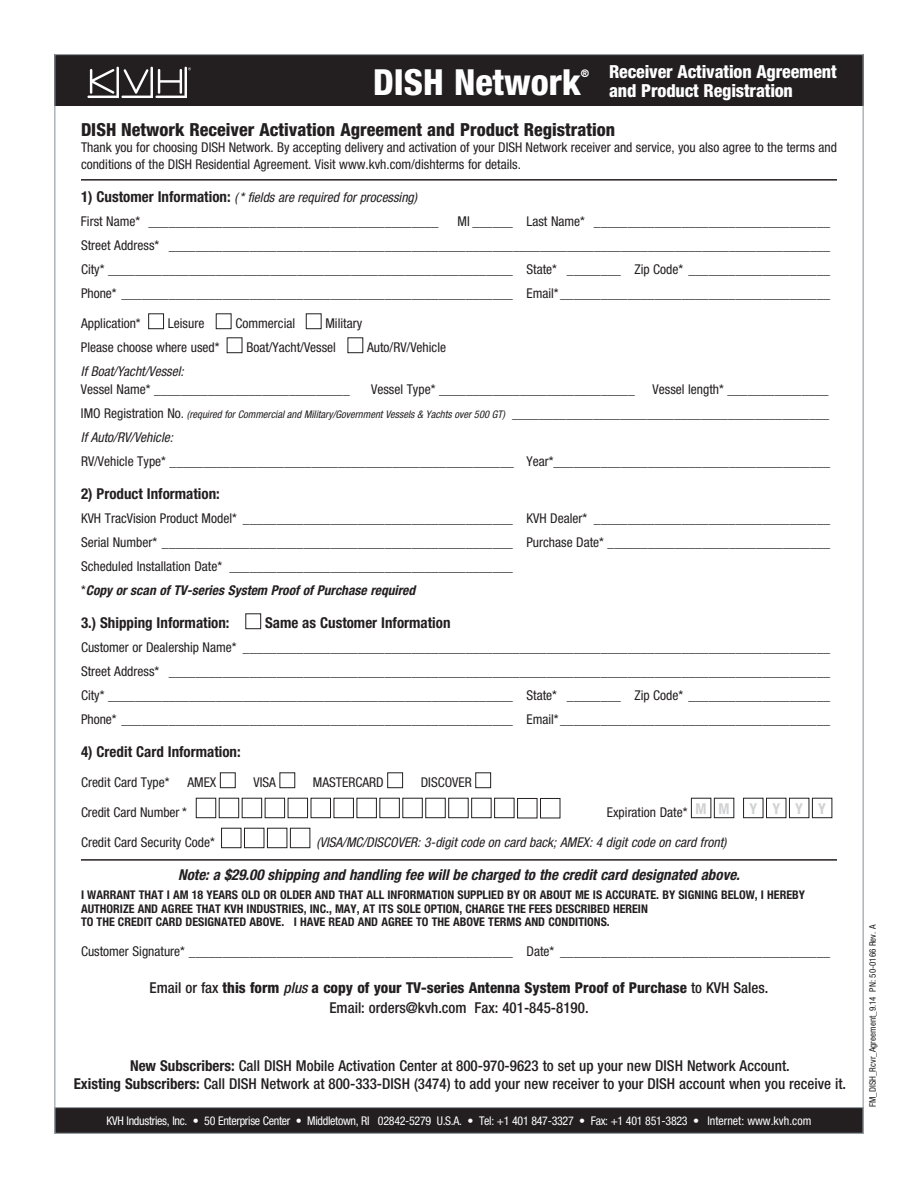
<style>
.page{position:relative;width:918px;height:1188px;background:#fff}
.page>*{position:absolute;margin:0;border:0;box-sizing:border-box;transform-origin:0 0}
.t1{font:800 condensed 18px "Helvetica Neue LT";color:#231f20}
.t2{font:800 condensed 18px/19.5px "Helvetica Neue LT";letter-spacing:-.01em;color:#fff}
.t3{font:500 condensed 15px/18px "Helvetica Neue LT";color:#231f20;text-align:center}
.t4{font:700 condensed 15px "Helvetica Neue LT";color:#231f20}
.t5{font:italic 700 condensed 15px "Helvetica Neue LT";color:#231f20}
.t6{font:700 condensed 15px "Helvetica Neue LT";color:#d1d2d4}
.t7{font:condensed 13.5px/24px "Helvetica Neue LT";color:#231f20}
.t8{font:italic condensed 13.5px "Helvetica Neue LT";color:#231f20}
.t9{font:700 condensed 12px/13.5px "Helvetica Neue LT";color:#231f20}
.t10{font:condensed 12px "Helvetica Neue LT";letter-spacing:-.025em;color:#fff}
.t11{font:italic condensed 10.5px "Helvetica Neue LT";color:#231f20}
.t12{font:800 condensed 10.5px "Helvetica Neue LT";color:#fff}
.t13{font:condensed 9px "Helvetica Neue LT";color:#231f20}
.s1{font-size:36px}
.s2{font-weight:700;font-size:15px}
.s3{font-style:italic}
.s4{font-style:normal;font-size:13.5px}
.s5{font-weight:700;font-style:italic}
.s6{font-weight:800}
.s7{font-weight:700}
</style>
<div class="page">
<hr style="left:81px;top:179px;width:756px;height:2px;background:#231f20">
<div style="left:148px;top:313px;width:16px;height:16px;border:1px solid #231f20"></div>
<div style="left:306px;top:313px;width:16px;height:16px;border:1px solid #231f20"></div>
<div style="left:227px;top:337px;width:15px;height:16px;border:1px solid #231f20"></div>
<div style="left:245px;top:613px;width:16px;height:16px;border:1px solid #231f20"></div>
<div style="left:220px;top:772px;width:16px;height:16px;border:1px solid #231f20"></div>
<div style="left:387px;top:772px;width:16px;height:16px;border:1px solid #231f20"></div>
<div style="left:475px;top:772px;width:16px;height:16px;border:1px solid #231f20"></div>
<div style="left:196px;top:798px;width:20px;height:20px;border:1px solid #231f20"></div>
<div style="left:219px;top:798px;width:20px;height:20px;border:1px solid #231f20"></div>
<div style="left:242px;top:798px;width:20px;height:20px;border:1px solid #231f20"></div>
<div style="left:265px;top:798px;width:20px;height:20px;border:1px solid #231f20"></div>
<div style="left:288px;top:798px;width:20px;height:20px;border:1px solid #231f20"></div>
<div style="left:311px;top:798px;width:20px;height:20px;border:1px solid #231f20"></div>
<div style="left:334px;top:798px;width:20px;height:20px;border:1px solid #231f20"></div>
<div style="left:357px;top:798px;width:20px;height:20px;border:1px solid #231f20"></div>
<div style="left:379px;top:798px;width:21px;height:20px;border:1px solid #231f20"></div>
<div style="left:402px;top:798px;width:21px;height:20px;border:1px solid #231f20"></div>
<div style="left:425px;top:798px;width:21px;height:20px;border:1px solid #231f20"></div>
<div style="left:448px;top:798px;width:21px;height:20px;border:1px solid #231f20"></div>
<div style="left:471px;top:798px;width:21px;height:20px;border:1px solid #231f20"></div>
<div style="left:494px;top:798px;width:20px;height:20px;border:1px solid #231f20"></div>
<div style="left:517px;top:798px;width:20px;height:20px;border:1px solid #231f20"></div>
<div style="left:540px;top:798px;width:20px;height:20px;border:1px solid #231f20"></div>
<div style="left:691px;top:798px;width:20px;height:20px;border:1px solid #231f20"></div>
<div style="left:714px;top:798px;width:20px;height:20px;border:1px solid #231f20"></div>
<div style="left:743px;top:798px;width:20px;height:20px;border:1px solid #231f20"></div>
<div style="left:766px;top:798px;width:20px;height:20px;border:1px solid #231f20"></div>
<div style="left:789px;top:798px;width:20px;height:20px;border:1px solid #231f20"></div>
<div style="left:812px;top:798px;width:20px;height:20px;border:1px solid #231f20"></div>
<div style="left:221px;top:828px;width:20px;height:20px;border:1px solid #231f20"></div>
<div style="left:244px;top:828px;width:20px;height:20px;border:1px solid #231f20"></div>
<div style="left:267px;top:828px;width:20px;height:20px;border:1px solid #231f20"></div>
<div style="left:290px;top:828px;width:20px;height:20px;border:1px solid #231f20"></div>
<hr style="left:81px;top:859px;width:756px;height:2px;background:#231f20">
<div style="left:55px;top:1108px;width:808px;height:25px;background:#231f20"></div>
<div style="left:54px;top:1107px;width:810px;height:27px;border:1px solid #959ca1"></div>
<div style="left:54px;top:55px;width:810px;height:51px;background:#231f20"></div>
<svg style="left:87px;top:67px;width:104px;height:31px"></svg>
<h1 class="t2" style="left:373px;top:61px;width:465px;text-indent:236px">Receiver Activation Agreement<br><span class="s1">DISH Network</span> and Product Registration</h1>
<p class="t12" style="left:581px;top:67px;width:10px">®</p>
<h1 class="t1" style="left:81px;top:119px;width:536px">DISH Network Receiver Activation Agreement and Product Registration</h1>
<p class="t7" style="left:81px;top:139px;width:758px;line-height:16.2px">Thank you for choosing DISH Network. By accepting delivery and activation of your DISH Network receiver and service, you also agree to the terms and conditions of the DISH Residential Agreement. Visit www.kvh.com/dishterms for details.</p>
<p class="t7" style="left:81px;top:185px;width:359px"><span class="s2">1) Customer Information:</span> <span class="s3">(* fields are required for processing)<br></span>First Name* ___________________________________________</p>
<p class="t7" style="left:81px;top:209px;width:751px;text-align:justify;text-indent:376px">MI ______ Last Name* ___________________________________ Street Address* __________________________________________________________________________________________________ City* ____________________________________________________________ State* ________ Zip Code* _____________________ Phone* __________________________________________________________ Email*________________________________________</p>
<p class="t7" style="left:81px;top:311px;width:61px">Application*</p>
<p class="t7" style="left:168px;top:311px;width:38px">Leisure</p>
<p class="t7" style="left:235px;top:311px;width:61px">Commercial</p>
<p class="t7" style="left:325px;top:311px;width:38px">Military</p>
<p class="t7" style="left:81px;top:335px;width:140px">Please choose where used*</p>
<p class="t7" style="left:246px;top:335px;width:91px">Boat/Yacht/Vessel</p>
<p class="t7" style="left:367px;top:335px;width:80px">Auto/RV/Vehicle</p>
<p class="t8" style="left:81px;top:363px;width:104px">If Boat/Yacht/Vessel:</p>
<p class="t7" style="left:81px;top:377px;width:270px">Vessel Name* _____________________________</p>
<p class="t7" style="left:371px;top:377px;width:265px">Vessel Type* _____________________________</p>
<p class="t7" style="left:653px;top:377px;width:178px">Vessel length* _______________</p>
<p class="t11" style="left:81px;top:408px;width:750px"><span class="s4">IMO Registration No.</span> (required for Commercial and Military/Government Vessels &amp; Yachts over 500 GT) <span class="s4">_______________________________________________</span></p>
<p class="t8" style="left:81px;top:429px;width:94px">If Auto/RV/Vehicle:</p>
<p class="t7" style="left:81px;top:449px;width:751px">RV/Vehicle Type* ___________________________________________________ Year*_________________________________________</p>
<p class="t4" style="left:81px;top:484px;width:140px">2) Product Information:</p>
<p class="t7" style="left:81px;top:506px;width:751px">KVH TracVision Product Model* ________________________________________ KVH Dealer* ___________________________________ Serial Number* ____________________________________________________ Purchase Date* _________________________________ Scheduled Installation Date* __________________________________________<br>*<span class="s5">Copy or scan of TV-series System Proof of Purchase required</span></p>
<p class="t4" style="left:81px;top:613px;width:150px">3.) Shipping Information:</p>
<p class="t4" style="left:265px;top:613px;width:187px">Same as Customer Information</p>
<p class="t7" style="left:81px;top:635px;width:751px;text-align:justify">Customer or Dealership Name* _______________________________________________________________________________________ Street Address* __________________________________________________________________________________________________ City* ____________________________________________________________ State* ________ Zip Code* _____________________ Phone* __________________________________________________________ Email*________________________________________</p>
<p class="t4" style="left:81px;top:742px;width:161px">4) Credit Card Information:</p>
<p class="t7" style="left:81px;top:770px;width:90px">Credit Card Type*</p>
<p class="t7" style="left:187px;top:770px;width:30px">AMEX</p>
<p class="t7" style="left:253px;top:770px;width:24px">VISA</p>
<p class="t7" style="left:313px;top:770px;width:72px">MASTERCARD</p>
<p class="t7" style="left:421px;top:770px;width:53px">DISCOVER</p>
<p class="t7" style="left:81px;top:800px;width:107px">Credit Card Number *</p>
<p class="t7" style="left:607px;top:800px;width:124px">Expiration Date* <sup>M</sup> <sup>M</sup></p>
<p class="t6" style="left:749px;top:799px;width:78px">YYYY</p>
<p class="t7" style="left:81px;top:830px;width:135px">Credit Card Security Code*</p>
<p class="t8" style="left:317px;top:834px;width:411px">(VISA/MC/DISCOVER: 3-digit code on card back; AMEX: 4 digit code on card front)</p>
<p class="t5" style="left:178px;top:865px;width:563px">Note: a $29.00 shipping and handling fee will be charged to the credit card designated above.</p>
<p class="t9" style="left:81px;top:888px;width:726px">I WARRANT THAT I AM 18 YEARS OLD OR OLDER AND THAT ALL INFORMATION SUPPLIED BY OR ABOUT ME IS ACCURATE. BY SIGNING BELOW, I HEREBY<br>AUTHORIZE AND AGREE THAT KVH INDUSTRIES, INC., MAY, AT ITS SOLE OPTION, CHARGE THE FEES DESCRIBED HEREIN<br>TO THE CREDIT CARD DESIGNATED ABOVE. I HAVE READ AND AGREE TO THE ABOVE TERMS AND CONDITIONS.</p>
<p class="t7" style="left:81px;top:939px;width:751px">Customer Signature* ________________________________________________ Date* ________________________________________</p>
<p class="t3" style="left:150px;top:978px;width:620px;line-height:19.5px">Email or fax <span class="s6">this form</span> <span class="s3">plus</span> <span class="s6">a copy of your TV-series Antenna System Proof of Purchase</span> to KVH Sales.<br>Email: orders@kvh.com Fax: 401-845-8190.</p>
<p class="t3" style="left:74px;top:1056px;width:774px"><span class="s7">New Subscribers:</span> Call DISH Mobile Activation Center at 800-970-9623 to set up your new DISH Network Account.<br><span class="s7">Existing Subscribers:</span> Call DISH Network at 800-333-DISH (3474) to add your new receiver to your DISH account when you receive it.</p>
<p class="t10" style="left:107px;top:1114px;width:706px">KVH Industries, Inc. • 50 Enterprise Center • Middletown, RI 02842-5279 U.S.A. • Tel: +1 401 847-3327 • Fax: +1 401 851-3823 • Internet: www.kvh.com</p>
<p class="t13" style="left:867px;top:1107px;width:184px;rotate:-90deg">FM_DISH_Rcvr_Agreement_9.14 PN: 50-0166 Rev. A</p>
</div>
